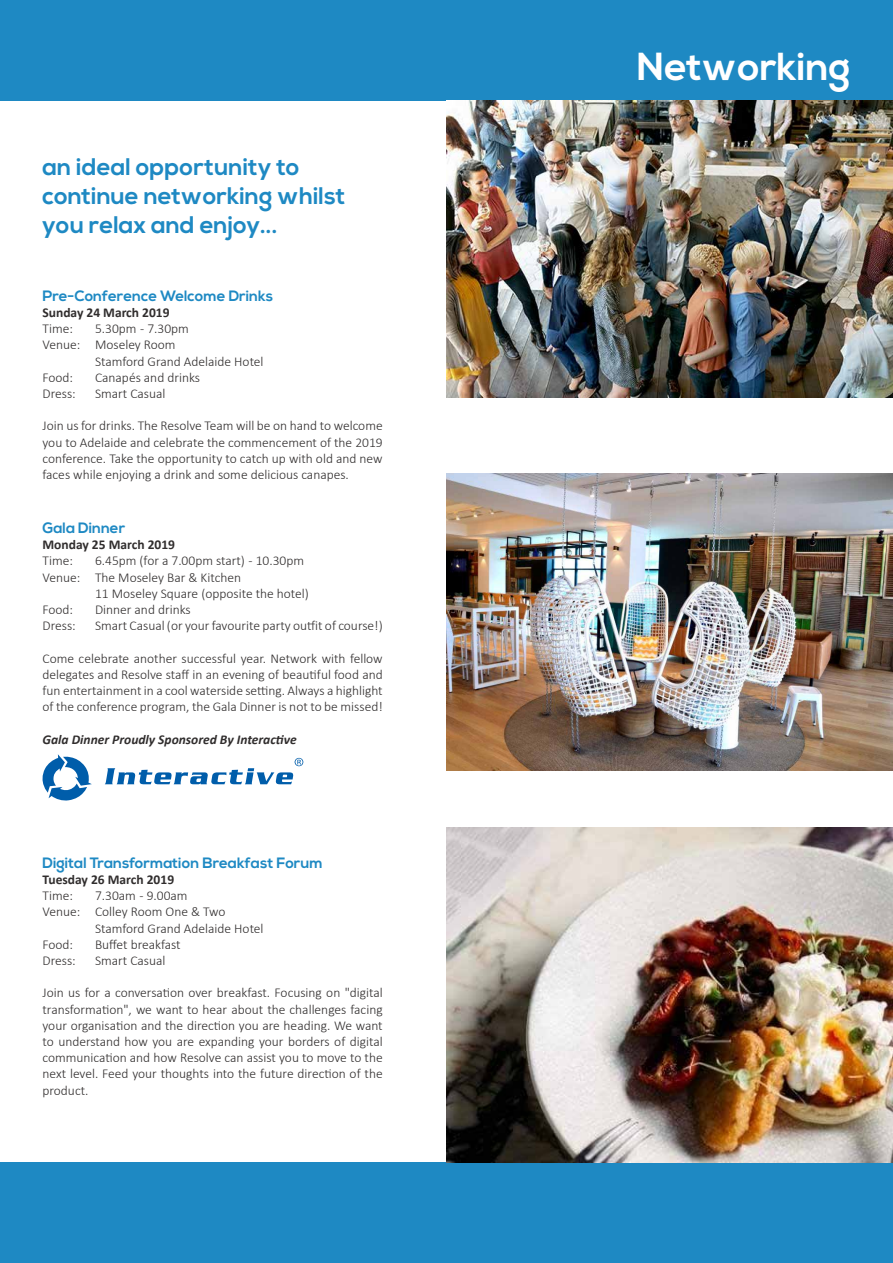
<style>
.page{position:relative;width:893px;height:1263px;background:#fff}
.page>*{position:absolute;margin:0;border:0;box-sizing:border-box;transform-origin:0 0}
.t1{font:700 39px "Nexa";color:#fff}
.t2{font:700 24px/28.8px "Nexa";color:#1e89c3}
.t3{font:700 15px "Nexa";color:#1e89c3}
.t4{font:300 13.5px/16.2px "Calibri";color:#302d2d;text-align:justify}
.t5{font:700 13.5px "Calibri";color:#302d2d}
.t6{font:italic 700 13.5px "Calibri";color:#302d2d}
</style>
<div class="page">
<div style="left:0;top:0;width:893px;height:101px;background:#1e89c3"></div>
<div style="left:0;top:1162px;width:893px;height:101px;background:#1e89c3"></div>
<img style="left:446px;top:827px;width:447px;height:335px">
<img style="left:446px;top:473px;width:447px;height:297px">
<img style="left:446px;top:101px;width:447px;height:297px">
<svg style="left:43px;top:754px;width:49px;height:46px"></svg>
<svg style="left:105px;top:758px;width:198px;height:26px"></svg>
<h2 class="t2" style="left:43px;top:154px;width:304px">an ideal opportunity to continue networking whilst you relax and enjoy...</h2>
<p class="t3" style="left:43px;top:287px;width:232px">Pre-Conference Welcome Drinks</p>
<p class="t5" style="left:43px;top:303px;width:129px">Sunday 24 March 2019</p>
<p class="t4" style="left:43px;top:320px;width:32px">Time:</p>
<p class="t4" style="left:95px;top:320px;width:95px">5.30pm - 7.30pm</p>
<p class="t4" style="left:43px;top:337px;width:135px">Venue: Moseley Room</p>
<p class="t4" style="left:95px;top:353px;width:170px">Stamford Grand Adelaide Hotel</p>
<p class="t4" style="left:43px;top:369px;width:32px">Food:</p>
<p class="t4" style="left:95px;top:369px;width:107px">Canapés and drinks</p>
<p class="t4" style="left:43px;top:385px;width:35px">Dress:</p>
<p class="t4" style="left:95px;top:385px;width:72px">Smart Casual</p>
<p class="t4" style="left:42px;top:418px;width:342px">Join us for drinks. The Resolve Team will be on hand to welcome you to Adelaide and celebrate the commencement of the 2019 conference. Take the opportunity to catch up with old and new faces while enjoying a drink and some delicious canapes.</p>
<p class="t3" style="left:43px;top:519px;width:84px">Gala Dinner</p>
<p class="t5" style="left:43px;top:535px;width:134px">Monday 25 March 2019</p>
<p class="t4" style="left:43px;top:553px;width:32px">Time:</p>
<p class="t4" style="left:43px;top:553px;width:263px;text-indent:53px">6.45pm (for a 7.00pm start) - 10.30pm<br>Venue: The Moseley Bar &amp; Kitchen</p>
<p class="t4" style="left:95px;top:585px;width:215px">11 Moseley Square (opposite the hotel)</p>
<p class="t4" style="left:43px;top:601px;width:32px">Food:</p>
<p class="t4" style="left:95px;top:601px;width:97px">Dinner and drinks</p>
<p class="t4" style="left:43px;top:617px;width:35px">Dress:</p>
<p class="t4" style="left:95px;top:617px;width:289px">Smart Casual (or your favourite party outfit of course!)</p>
<p class="t4" style="left:43px;top:650px;width:342px">Come celebrate another successful year. Network with fellow delegates and Resolve staff in an evening of beautiful food and fun entertainment in a cool waterside setting. Always a highlight of the conference program, the Gala Dinner is not to be missed!</p>
<p class="t6" style="left:43px;top:730px;width:256px">Gala Dinner Proudly Sponsored By Interactive</p>
<p class="t3" style="left:43px;top:854px;width:282px">Digital Transformation Breakfast Forum</p>
<p class="t5" style="left:43px;top:870px;width:133px">Tuesday 26 March 2019</p>
<p class="t4" style="left:43px;top:887px;width:32px">Time:</p>
<p class="t4" style="left:95px;top:887px;width:94px">7.30am - 9.00am</p>
<p class="t4" style="left:43px;top:904px;width:184px">Venue: Colley Room One &amp; Two</p>
<p class="t4" style="left:95px;top:920px;width:170px">Stamford Grand Adelaide Hotel</p>
<p class="t4" style="left:43px;top:936px;width:32px">Food:</p>
<p class="t4" style="left:95px;top:936px;width:87px">Buffet breakfast</p>
<p class="t4" style="left:43px;top:952px;width:35px">Dress:</p>
<p class="t4" style="left:95px;top:952px;width:72px">Smart Casual</p>
<p class="t4" style="left:43px;top:985px;width:342px">Join us for a conversation over breakfast. Focusing on "digital transformation", we want to hear about the challenges facing your organisation and the direction you are heading. We want to understand how you are expanding your borders of digital communication and how Resolve can assist you to move to the next level. Feed your thoughts into the future direction of the product.</p>
<h1 class="t1" style="left:637px;top:44px;width:215px">Networking</h1>
</div>
